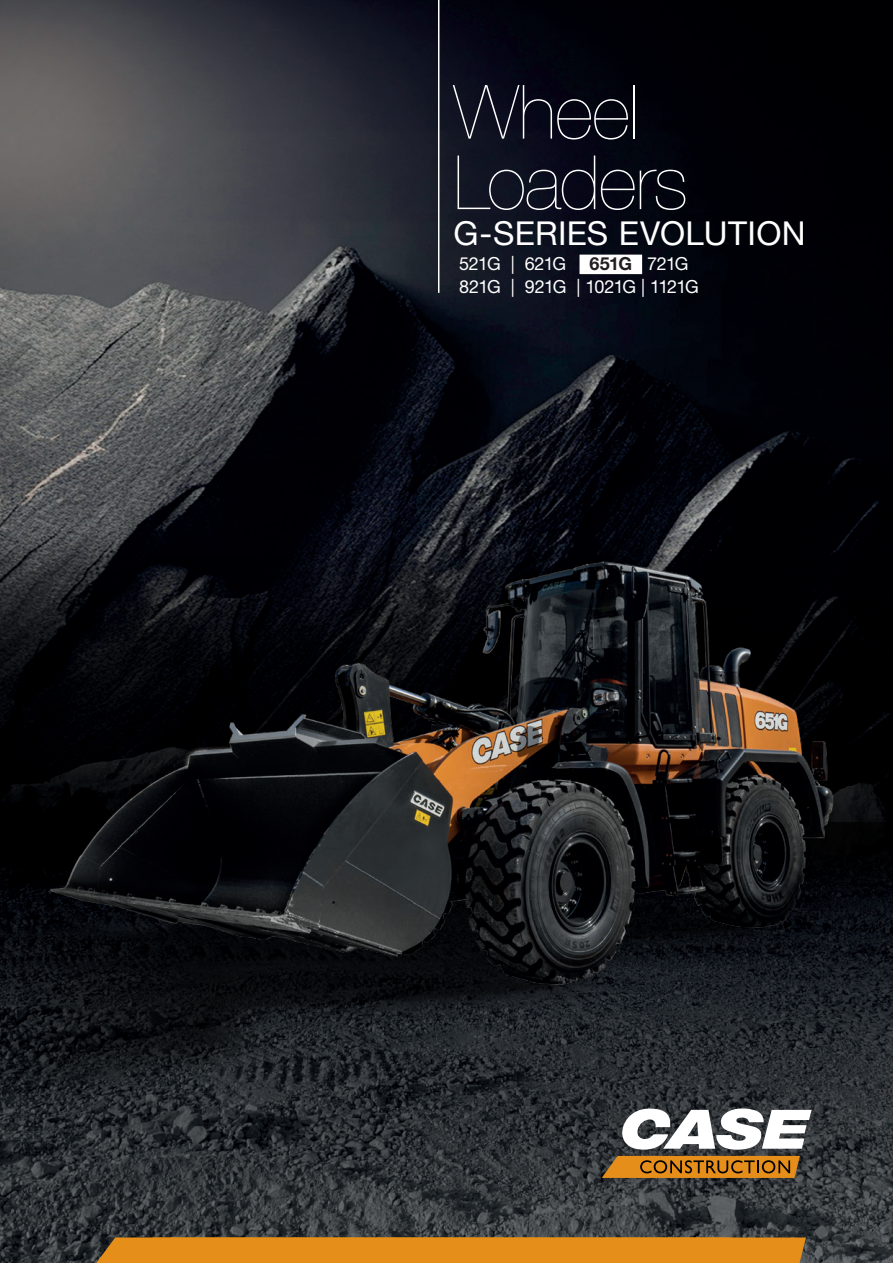
<style>
.page{position:relative;width:893px;height:1263px;background:#fff}
.page>*{position:absolute;margin:0;border:0;box-sizing:border-box;transform-origin:0 0}
.t1{font:200 75px/70.5px "Helvetica Neue LT Pro";letter-spacing:-.01em;color:#fff}
.t2{font:33px "Helvetica Neue LT Pro";letter-spacing:.01em;color:#fff}
.t3{font:18px/22.5px "Helvetica Neue LT Pro";letter-spacing:-.04em;color:#fff}
.s1{font-weight:700;color:#231f20}
</style>
<div class="page">
<img style="left:0;top:0;width:893px;height:296px">
<svg style="left:0;top:1226px;width:893px;height:37px"></svg>
<div style="left:96px;top:1237px;width:710px;height:26px;background:#e58e19"></div>
<img style="left:0;top:296px;width:893px;height:930px">
<hr style="left:438px;top:0;width:1px;height:293px;background:#fff">
<div style="left:579px;top:255px;width:63px;height:19px;background:#fff"></div>
<h1 class="t1" style="left:453px;top:76px;width:236px">Wheel<br>Loaders</h1>
<h2 class="t2" style="left:453px;top:214px;width:354px">G-SERIES EVOLUTION</h2>
<p class="t3" style="left:459px;top:252px;width:109px">521G | 621G</p>
<p class="t3" style="left:459px;top:252px;width:241px;text-indent:130px"><span class="s1">651G</span> 721G<br>821G | 921G | 1021G | 1121G</p>
</div>
